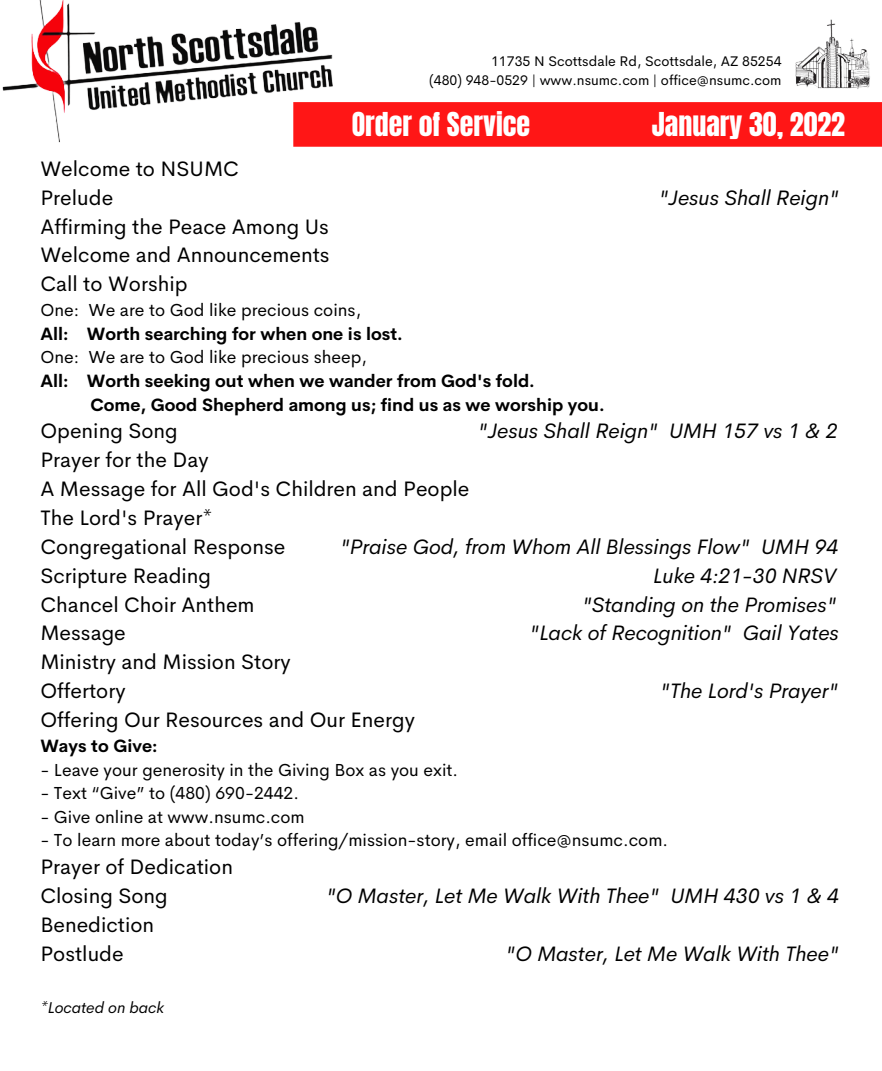
<style>
.page{position:relative;width:882px;height:1071px;background:#fff}
.page>*{position:absolute;margin:0;border:0;box-sizing:border-box;transform-origin:0 0}
.t1{font:28px "Anton";color:#fff}
.t2{font:21px "Cerebri Sans";color:#000}
.t3{font:italic 21px "Cerebri Sans";color:#000}
.t4{font:17.5px "Cerebri Sans";color:#000}
.t5{font:700 17.5px "Cerebri Sans";color:#000}
.t6{font:italic 15.75px "Cerebri Sans";color:#000}
.t7{font:14px "Cerebri Sans";color:#000}
</style>
<div class="page">
<img style="left:2px;top:0;width:331px;height:143px">
<div style="left:293px;top:102px;width:589px;height:45px;background:#ff1616"></div>
<img style="left:795px;top:19px;width:75px;height:70px">
<p class="t7" style="left:491px;top:52px;width:292px">11735 N Scottsdale Rd, Scottsdale, AZ 85254</p>
<p class="t7" style="left:429px;top:71px;width:354px">(480) 948-0529 | www.nsumc.com | office@nsumc.com</p>
<p class="t1" style="left:352px;top:104px;width:180px">Order of Service</p>
<p class="t1" style="left:652px;top:104px;width:195px">January 30, 2022</p>
<p class="t2" style="left:40px;top:155px;width:200px">Welcome to NSUMC</p>
<p class="t2" style="left:40px;top:184px;width:74px">Prelude</p>
<p class="t3" style="left:659px;top:184px;width:182px">"Jesus Shall Reign"</p>
<p class="t2" style="left:40px;top:213px;width:290px">Affirming the Peace Among Us</p>
<p class="t2" style="left:40px;top:241px;width:291px">Welcome and Announcements</p>
<p class="t2" style="left:40px;top:270px;width:149px">Call to Worship</p>
<p class="t4" style="left:40px;top:299px;width:322px">One: We are to God like precious coins,</p>
<p class="t5" style="left:40px;top:322px;width:364px">All: Worth searching for when one is lost.</p>
<p class="t4" style="left:40px;top:346px;width:328px">One: We are to God like precious sheep,</p>
<p class="t5" style="left:40px;top:370px;width:496px">All: Worth seeking out when we wander from God's fold.</p>
<p class="t5" style="left:90px;top:393px;width:516px">Come, Good Shepherd among us; find us as we worship you.</p>
<p class="t2" style="left:40px;top:417px;width:139px">Opening Song</p>
<p class="t3" style="left:478px;top:417px;width:361px">"Jesus Shall Reign" UMH 157 vs 1 &amp; 2</p>
<p class="t2" style="left:40px;top:446px;width:170px">Prayer for the Day</p>
<p class="t2" style="left:40px;top:475px;width:431px">A Message for All God's Children and People</p>
<p class="t2" style="left:40px;top:504px;width:174px">The Lord's Prayer*</p>
<p class="t2" style="left:40px;top:533px;width:246px">Congregational Response</p>
<p class="t3" style="left:340px;top:533px;width:500px">"Praise God, from Whom All Blessings Flow" UMH 94</p>
<p class="t2" style="left:40px;top:562px;width:172px">Scripture Reading</p>
<p class="t3" style="left:653px;top:562px;width:185px">Luke 4:21-30 NRSV</p>
<p class="t2" style="left:40px;top:591px;width:216px">Chancel Choir Anthem</p>
<p class="t3" style="left:582px;top:591px;width:256px">"Standing on the Promises"</p>
<p class="t2" style="left:40px;top:619px;width:87px">Message</p>
<p class="t3" style="left:530px;top:619px;width:311px">"Lack of Recognition" Gail Yates</p>
<p class="t2" style="left:40px;top:648px;width:252px">Ministry and Mission Story</p>
<p class="t2" style="left:40px;top:677px;width:87px">Offertory</p>
<p class="t3" style="left:660px;top:677px;width:179px">"The Lord's Prayer"</p>
<p class="t2" style="left:40px;top:706px;width:376px">Offering Our Resources and Our Energy</p>
<p class="t5" style="left:40px;top:734px;width:119px">Ways to Give:</p>
<p class="t4" style="left:40px;top:758px;width:419px">- Leave your generosity in the Giving Box as you exit.</p>
<p class="t4" style="left:40px;top:782px;width:260px">- Text “Give” to (480) 690-2442.</p>
<p class="t4" style="left:40px;top:805px;width:266px">- Give online at www.nsumc.com</p>
<p class="t4" style="left:40px;top:829px;width:629px">- To learn more about today’s offering/mission-story, email office@nsumc.com.</p>
<p class="t2" style="left:40px;top:853px;width:194px">Prayer of Dedication</p>
<p class="t2" style="left:40px;top:882px;width:129px">Closing Song</p>
<p class="t3" style="left:326px;top:882px;width:514px">"O Master, Let Me Walk With Thee" UMH 430 vs 1 &amp; 4</p>
<p class="t2" style="left:40px;top:911px;width:115px">Benediction</p>
<p class="t2" style="left:40px;top:940px;width:85px">Postlude</p>
<p class="t3" style="left:506px;top:940px;width:335px">"O Master, Let Me Walk With Thee"</p>
<p class="t6" style="left:40px;top:997px;width:125px">*Located on back</p>
</div>
